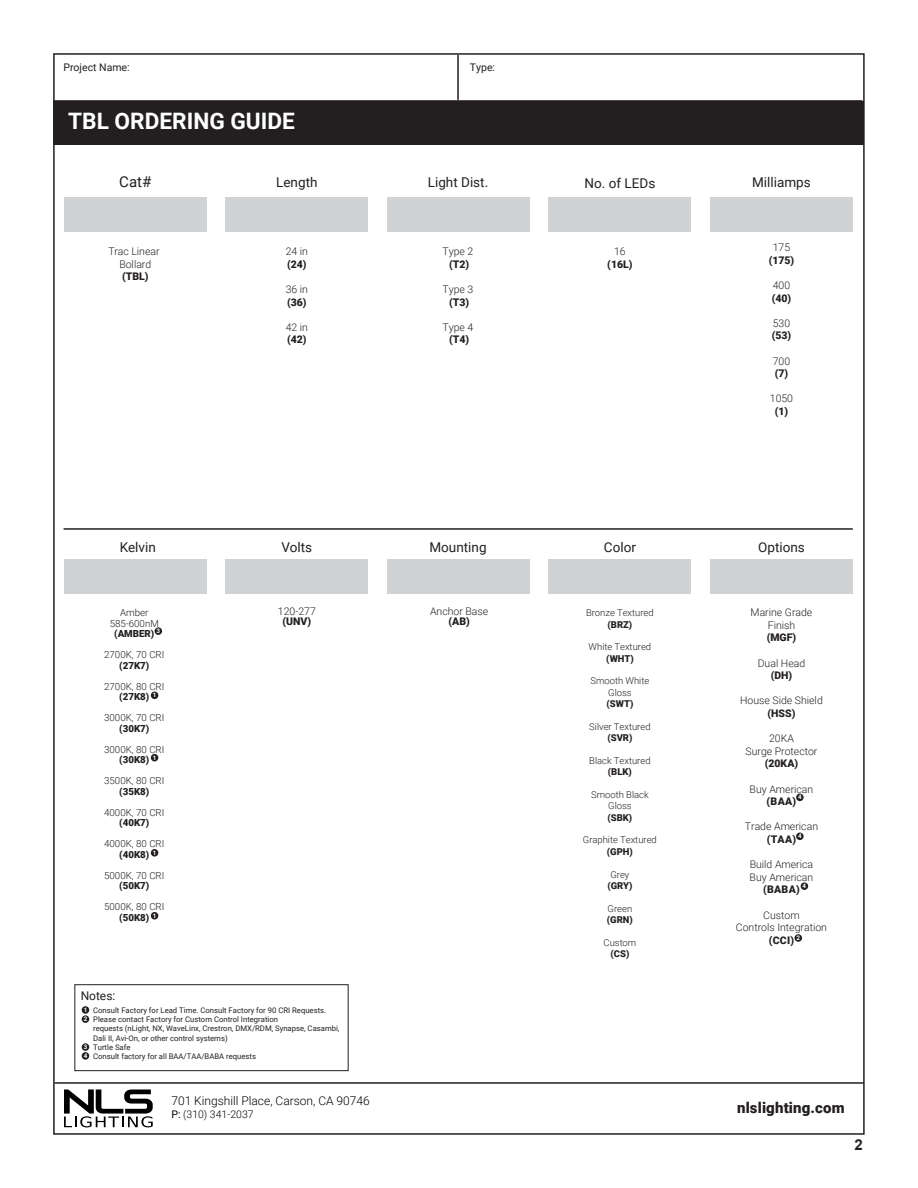
<style>
.page{position:relative;width:918px;height:1188px;background:#fff}
.page>*{position:absolute;margin:0;border:0;box-sizing:border-box;transform-origin:0 0}
.t1{font:700 22.65px "Roboto";color:#fff}
.t2{font:900 15px "Roboto";letter-spacing:.01em;color:#231f20}
.t3{font:15px "Roboto";color:#231f20}
.t4{font:700 15px "Arial";color:#231f20}
.t5{font:13.5px "Roboto";color:#231f20}
.t6{font:300 12px "Roboto";color:#000001}
.t7{font:12px "Roboto";color:#231f20}
.t8{font:300 10.5px/12.6px "Roboto";color:#231f20;text-align:center}
.t9{font:900 10.5px/12.6px "Roboto";color:#231f20;text-align:center}
.t10{font:10.5px "Roboto";color:#231f20}
.t11{font:300 10.5px "Roboto";color:#000001}
.t12{font:300 9.75px/10.5px "Roboto";color:#231f20;text-align:center}
.t13{font:300 9.45px/11.4px "Roboto";color:#231f20;text-align:center}
.t14{font:900 9.45px/11.4px "Roboto";color:#231f20;text-align:center}
.t15{font:7.65px/9.3px "Roboto";color:#231f20}
.t16{font:700 6.15px/9.1px "Roboto";color:#fff}
.s1{font-weight:900}
.s2{font-weight:300}
.s3{font-weight:400}
</style>
<div class="page">
<svg style="left:64px;top:1089px;width:89px;height:38px"></svg>
<hr style="left:55px;top:1082px;width:809px;height:2px;background:#231f20">
<hr style="left:54px;top:100px;width:808px;height:2px;background:#231f20">
<hr style="left:54px;top:143px;width:808px;height:2px;background:#231f20">
<hr style="left:457px;top:55px;width:2px;height:45px;background:#231f20">
<div style="left:64px;top:197px;width:143px;height:35px;background:#d1d2d4"></div>
<div style="left:226px;top:197px;width:142px;height:35px;background:#d1d2d4"></div>
<div style="left:387px;top:197px;width:143px;height:35px;background:#d1d2d4"></div>
<div style="left:549px;top:197px;width:142px;height:35px;background:#d1d2d4"></div>
<div style="left:710px;top:197px;width:143px;height:35px;background:#d1d2d4"></div>
<div style="left:64px;top:559px;width:143px;height:34px;background:#d1d2d4"></div>
<div style="left:226px;top:559px;width:142px;height:34px;background:#d1d2d4"></div>
<div style="left:387px;top:559px;width:143px;height:34px;background:#d1d2d4"></div>
<div style="left:549px;top:559px;width:142px;height:34px;background:#d1d2d4"></div>
<div style="left:710px;top:559px;width:143px;height:34px;background:#d1d2d4"></div>
<hr style="left:64px;top:528px;width:789px;height:2px;background:#231f20">
<div style="left:54px;top:101px;width:810px;height:43px;background:#231f20"></div>
<div style="left:75px;top:984px;width:273px;height:87px;border:1px solid #231f20"></div>
<div style="left:82px;top:1006px;width:7px;height:8px;background:#231f20;border-radius:50%"></div>
<div style="left:82px;top:1015px;width:7px;height:8px;background:#231f20;border-radius:50%"></div>
<div style="left:795px;top:934px;width:7px;height:8px;background:#231f20;border-radius:50%"></div>
<div style="left:82px;top:1043px;width:7px;height:8px;background:#231f20;border-radius:50%"></div>
<div style="left:82px;top:1052px;width:7px;height:8px;background:#231f20;border-radius:50%"></div>
<div style="left:796px;top:794px;width:8px;height:7px;background:#231f20;border-radius:50%"></div>
<div style="left:796px;top:833px;width:8px;height:7px;background:#231f20;border-radius:50%"></div>
<div style="left:801px;top:882px;width:7px;height:8px;background:#231f20;border-radius:50%"></div>
<div style="left:151px;top:692px;width:7px;height:7px;background:#231f20;border-radius:50%"></div>
<div style="left:151px;top:754px;width:7px;height:7px;background:#231f20;border-radius:50%"></div>
<div style="left:151px;top:849px;width:7px;height:8px;background:#231f20;border-radius:50%"></div>
<div style="left:151px;top:912px;width:7px;height:8px;background:#231f20;border-radius:50%"></div>
<div style="left:155px;top:627px;width:7px;height:8px;background:#231f20;border-radius:50%"></div>
<p class="t10" style="left:64px;top:60px;width:68px">Project Name:</p>
<p class="t10" style="left:470px;top:60px;width:27px">Type:</p>
<p class="t1" style="left:68px;top:105px;width:228px">TBL ORDERING GUIDE</p>
<p class="t3" style="left:119px;top:171px;width:34px">Cat#</p>
<p class="t5" style="left:276px;top:172px;width:43px">Length</p>
<p class="t5" style="left:428px;top:172px;width:62px">Light Dist.</p>
<p class="t5" style="left:585px;top:174px;width:72px">No. of LEDs</p>
<p class="t5" style="left:752px;top:172px;width:60px">Milliamps</p>
<p class="t8" style="left:109px;top:245px;width:53px">Trac Linear<br>Bollard <span class="s1">(TBL)</span></p>
<p class="t9" style="left:607px;top:245px;width:27px"><span class="s2">16 </span>(16L)</p>
<p class="t8" style="left:286px;top:245px;width:24px;text-align:left">24 in <span class="s1">(24)</span></p>
<p class="t8" style="left:286px;top:283px;width:24px;text-align:left">36 in <span class="s1">(36)</span></p>
<p class="t8" style="left:286px;top:320px;width:24px;text-align:left">42 in <span class="s1">(42)</span></p>
<p class="t8" style="left:442px;top:245px;width:32px">Type 2 <span class="s1">(T2)</span></p>
<p class="t8" style="left:442px;top:283px;width:32px">Type 3 <span class="s1">(T3)</span></p>
<p class="t8" style="left:442px;top:320px;width:32px">Type 4 <span class="s1">(T4)</span></p>
<p class="t9" style="left:769px;top:241px;width:27px"><span class="s2">175 </span>(175)</p>
<p class="t9" style="left:772px;top:279px;width:21px;text-align:left"><span class="s2">400 </span>(40)</p>
<p class="t9" style="left:772px;top:316px;width:21px;text-align:left"><span class="s2">530 </span>(53)</p>
<p class="t8" style="left:773px;top:354px;width:19px;text-align:left">700 <span class="s1">(7)</span></p>
<p class="t8" style="left:770px;top:392px;width:25px">1050 <span class="s1">(1)</span></p>
<p class="t5" style="left:120px;top:538px;width:38px">Kelvin</p>
<p class="t5" style="left:282px;top:538px;width:32px">Volts</p>
<p class="t5" style="left:429px;top:538px;width:59px">Mounting</p>
<p class="t5" style="left:604px;top:538px;width:34px">Color</p>
<p class="t5" style="left:758px;top:538px;width:48px">Options</p>
<p class="t12" style="left:110px;top:607px;width:50px">Amber<br>585-600nM <span class="s1">(AMBER)</span></p>
<p class="t12" style="left:104px;top:649px;width:62px">2700K, 70 CRI <span class="s1">(27K7)</span></p>
<p class="t12" style="left:104px;top:681px;width:62px">2700K, 80 CRI <span class="s1">(27K8)</span></p>
<p class="t12" style="left:104px;top:712px;width:62px">3000K, 70 CRI <span class="s1">(30K7)</span></p>
<p class="t12" style="left:104px;top:744px;width:62px">3000K, 80 CRI <span class="s1">(30K8)</span></p>
<p class="t12" style="left:104px;top:775px;width:62px">3500K, 80 CRI <span class="s1">(35K8)</span></p>
<p class="t12" style="left:104px;top:807px;width:62px">4000K, 70 CRI <span class="s1">(40K7)</span></p>
<p class="t12" style="left:104px;top:838px;width:62px">4000K, 80 CRI <span class="s1">(40K8)</span></p>
<p class="t12" style="left:104px;top:870px;width:62px">5000K, 70 CRI <span class="s1">(50K7)</span></p>
<p class="t12" style="left:104px;top:901px;width:62px">5000K, 80 CRI <span class="s1">(50K8)</span></p>
<p class="t16" style="left:157px;top:626px;width:5px">3</p>
<p class="t16" style="left:153px;top:690px;width:5px">1</p>
<p class="t16" style="left:153px;top:753px;width:5px">1</p>
<p class="t16" style="left:153px;top:848px;width:5px">1</p>
<p class="t16" style="left:153px;top:911px;width:5px">1</p>
<p class="t8" style="left:278px;top:606px;width:39px;line-height:10.5px">120-277 <span class="s1">(UNV)</span></p>
<p class="t8" style="left:430px;top:606px;width:60px;line-height:10.5px">Anchor Base <span class="s1">(AB)</span></p>
<p class="t13" style="left:586px;top:607px;width:69px">Bronze Textured <span class="s1">(BRZ)</span></p>
<p class="t13" style="left:589px;top:641px;width:64px">White Textured <span class="s1">(WHT)</span></p>
<p class="t13" style="left:591px;top:675px;width:60px">Smooth White<br>Gloss<br><span class="s1">(SWT)</span></p>
<p class="t13" style="left:589px;top:720px;width:63px">Silver Textured <span class="s1">(SVR)</span></p>
<p class="t13" style="left:589px;top:754px;width:63px">Black Textured <span class="s1">(BLK)</span></p>
<p class="t13" style="left:591px;top:789px;width:59px">Smooth Black<br>Gloss<br><span class="s1">(SBK)</span></p>
<p class="t13" style="left:583px;top:834px;width:75px">Graphite Textured <span class="s1">(GPH)</span></p>
<p class="t14" style="left:607px;top:868px;width:27px"><span class="s2">Grey </span>(GRY)</p>
<p class="t13" style="left:607px;top:902px;width:27px;text-align:left">Green <span class="s1">(GRN)</span></p>
<p class="t13" style="left:604px;top:936px;width:34px">Custom <span class="s1">(CS)</span></p>
<p class="t7" style="left:81px;top:987px;width:36px">Notes:</p>
<p class="t16" style="left:84px;top:1005px;width:5px">1<br>2</p>
<p class="t15" style="left:93px;top:1005px;width:248px">Consult Factory for Lead Time. Consult Factory for 90 CRI Requests.<br>Please contact Factory for Custom Control Integration<br>requests (nLight, NX, WaveLinx, Crestron, DMX/RDM, Synapse, Casambi, Dali II, Avi-On, or other control systems)<br>Turtle Safe<br>Consult factory for all BAA/TAA/BABA requests</p>
<p class="t16" style="left:84px;top:1042px;width:5px">3<br>4</p>
<p class="t8" style="left:751px;top:606px;width:63px">Marine Grade<br>Finish<br><span class="s1">(MGF)</span></p>
<p class="t8" style="left:758px;top:656px;width:49px">Dual Head <span class="s1">(DH)</span></p>
<p class="t8" style="left:740px;top:694px;width:84px">House Side Shield <span class="s1">(HSS)</span></p>
<p class="t8" style="left:745px;top:732px;width:73px">20KA<br>Surge Protector <span class="s1">(20KA)</span></p>
<p class="t8" style="left:750px;top:782px;width:65px">Buy American <span class="s1">(BAA)</span></p>
<p class="t8" style="left:745px;top:820px;width:75px">Trade American <span class="s1">(TAA)</span></p>
<p class="t8" style="left:750px;top:858px;width:65px">Build America<br>Buy American <span class="s1">(BABA)</span></p>
<p class="t8" style="left:736px;top:908px;width:93px">Custom<br>Controls Integration <span class="s1">(CCI)</span></p>
<p class="t16" style="left:798px;top:792px;width:5px">4</p>
<p class="t16" style="left:798px;top:831px;width:5px">4</p>
<p class="t16" style="left:803px;top:881px;width:5px">4</p>
<p class="t16" style="left:797px;top:933px;width:5px">2</p>
<p class="t6" style="left:171px;top:1093px;width:200px">701 Kingshill Place, Carson, CA 90746</p>
<p class="t11" style="left:171px;top:1107px;width:84px"><span class="s3">P:</span> (310) 341-2037</p>
<p class="t2" style="left:737px;top:1097px;width:109px">nlslighting.com</p>
<p class="t4" style="left:854px;top:1134px;width:10px">2</p>
</div>
